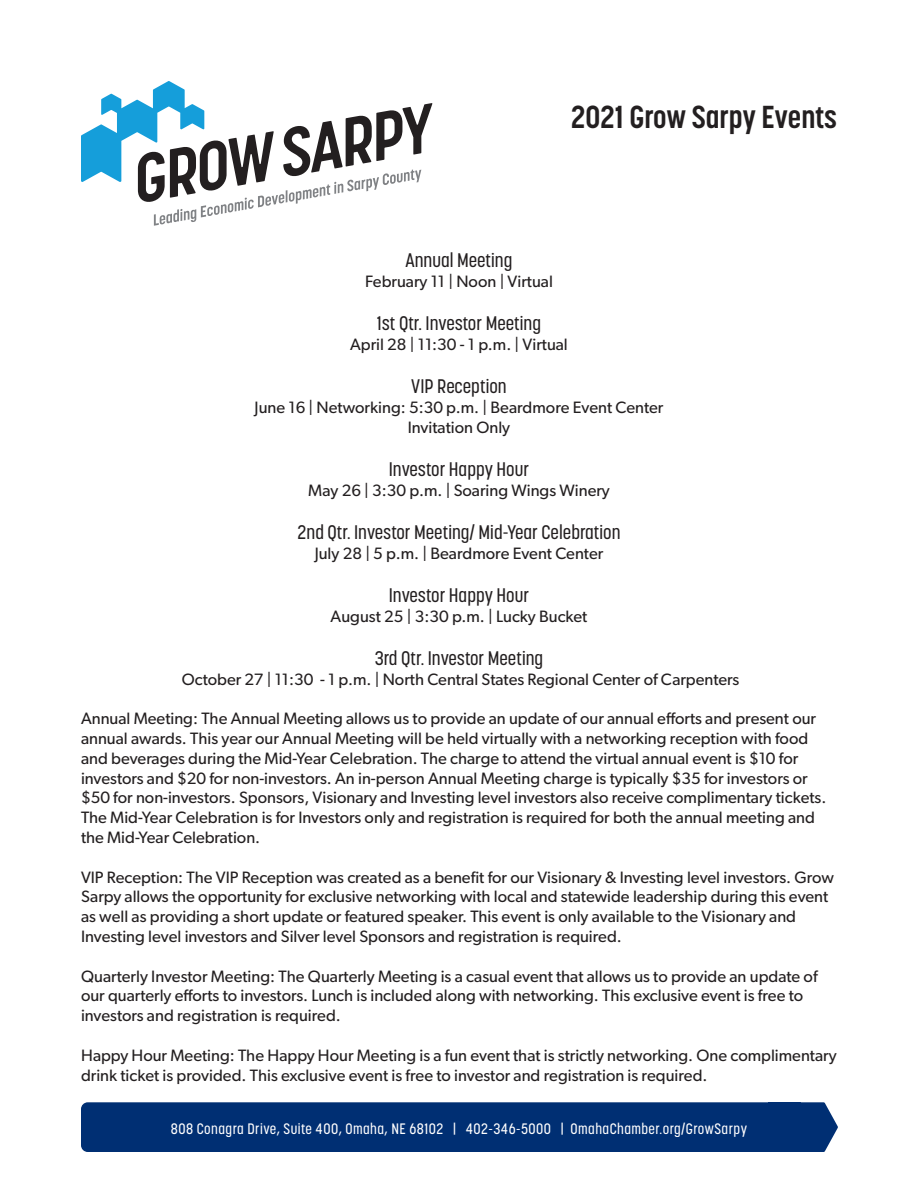
<style>
.page{position:relative;width:918px;height:1188px;background:#fff}
.page>*{position:absolute;margin:0;border:0;box-sizing:border-box;transform-origin:0 0}
.t1{font:700 31.5px "Korolev Condensed";color:#231f20}
.t2{font:500 19.5px "Korolev Condensed";color:#231f20}
.t3{font:16.5px/19.8px "Gibson";color:#231f20}
.t4{font:500 15px "Korolev Condensed";letter-spacing:.03em;color:#fff}
</style>
<div class="page">
<svg style="left:81px;top:81px;width:351px;height:145px"></svg>
<div style="left:81px;top:1102px;width:757px;height:50px;background:#002f73"></div>
<p class="t1" style="left:571px;top:99px;width:267px">2021 Grow Sarpy Events</p>
<p class="t2" style="left:406px;top:249px;width:108px">Annual Meeting</p>
<p class="t3" style="left:365px;top:271px;width:189px">February 11 | Noon | Virtual</p>
<p class="t2" style="left:377px;top:312px;width:166px">1st Qtr. Investor Meeting</p>
<p class="t3" style="left:350px;top:334px;width:219px">April 28 | 11:30 - 1 p.m. | Virtual</p>
<p class="t2" style="left:411px;top:375px;width:97px">VIP Reception</p>
<p class="t3" style="left:255px;top:397px;width:410px;text-align:center">June 16 | Networking: 5:30 p.m. | Beardmore Event Center<br>Invitation Only</p>
<p class="t2" style="left:389px;top:457px;width:142px">Investor Happy Hour</p>
<p class="t3" style="left:308px;top:480px;width:303px">May 26 | 3:30 p.m. | Soaring Wings Winery</p>
<p class="t2" style="left:297px;top:520px;width:325px">2nd Qtr. Investor Meeting/ Mid-Year Celebration</p>
<p class="t3" style="left:315px;top:543px;width:290px">July 28 | 5 p.m. | Beardmore Event Center</p>
<p class="t2" style="left:389px;top:583px;width:142px">Investor Happy Hour</p>
<p class="t3" style="left:331px;top:606px;width:258px">August 25 | 3:30 p.m. | Lucky Bucket</p>
<p class="t2" style="left:375px;top:646px;width:170px">3rd Qtr. Investor Meeting</p>
<p class="t3" style="left:182px;top:669px;width:559px">October 27 | 11:30 - 1 p.m. | North Central States Regional Center of Carpenters</p>
<p class="t3" style="left:81px;top:708px;width:747px">Annual Meeting: The Annual Meeting allows us to provide an update of our annual efforts and present our annual awards. This year our Annual Meeting will be held virtually with a networking reception with food and beverages during the Mid-Year Celebration. The charge to attend the virtual annual event is $10 for investors and $20 for non-investors. An in-person Annual Meeting charge is typically $35 for investors or $50 for non-investors. Sponsors, Visionary and Investing level investors also receive complimentary tickets.<br>The Mid-Year Celebration is for Investors only and registration is required for both the annual meeting and the Mid-Year Celebration.</p>
<p class="t3" style="left:81px;top:867px;width:754px">VIP Reception: The VIP Reception was created as a benefit for our Visionary &amp; Investing level investors. Grow Sarpy allows the opportunity for exclusive networking with local and statewide leadership during this event as well as providing a short update or featured speaker. This event is only available to the Visionary and Investing level investors and Silver level Sponsors and registration is required.</p>
<p class="t3" style="left:81px;top:966px;width:738px">Quarterly Investor Meeting: The Quarterly Meeting is a casual event that allows us to provide an update of our quarterly efforts to investors. Lunch is included along with networking. This exclusive event is free to investors and registration is required.</p>
<p class="t3" style="left:81px;top:1045px;width:757px">Happy Hour Meeting: The Happy Hour Meeting is a fun event that is strictly networking. One complimentary drink ticket is provided. This exclusive event is free to investor and registration is required.</p>
<p class="t4" style="left:171px;top:1119px;width:578px">808 Conagra Drive, Suite 400, Omaha, NE 68102 | 402-346-5000 | OmahaChamber.org/GrowSarpy</p>
</div>
